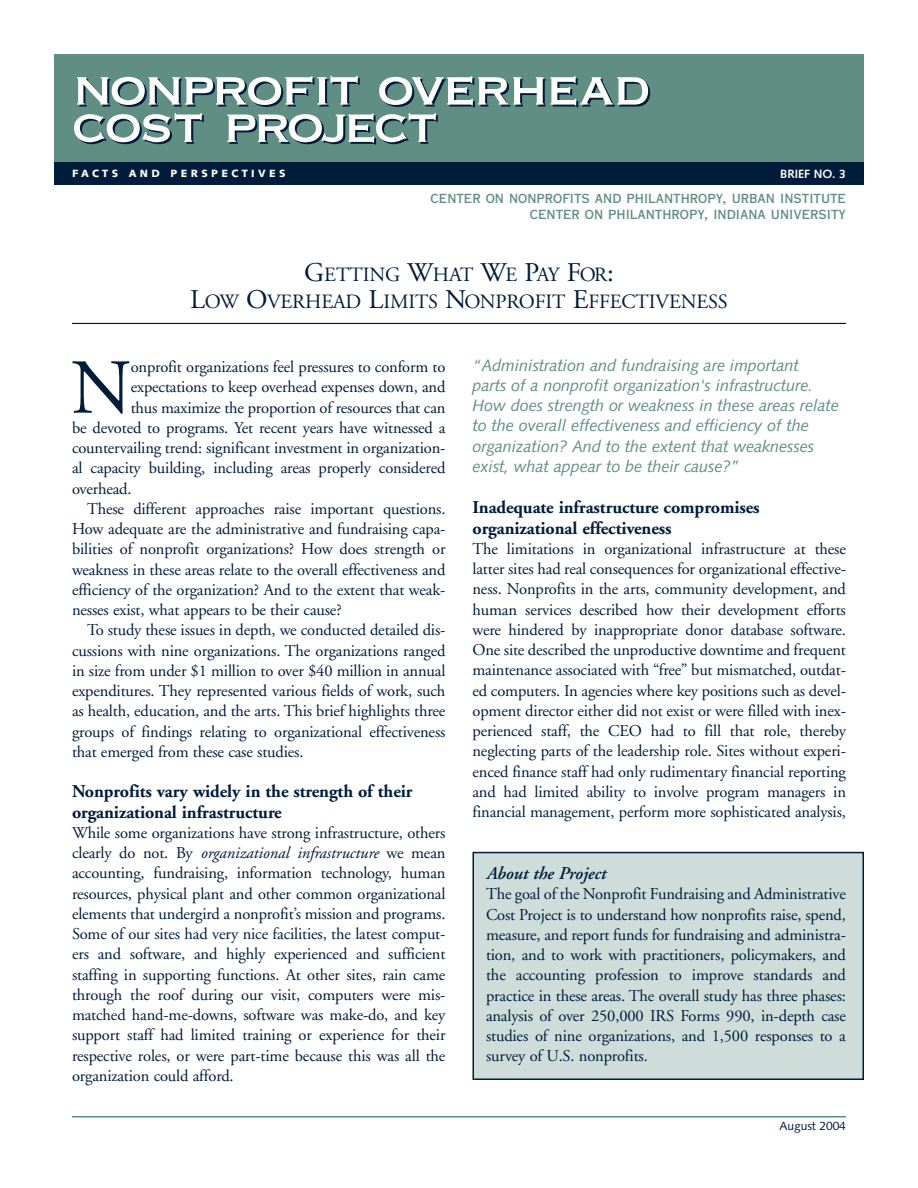
<style>
.page{position:relative;width:918px;height:1188px;background:#fff}
.page>*{position:absolute;margin:0;border:0;box-sizing:border-box;transform-origin:0 0}
.t1{font:77.55px "Adobe Garamond";color:#001c3b}
.t2{font:62.1px "Copperplate Thirty One BC";letter-spacing:-.055em;color:#fff}
.t3{font:20.25px/27px "Adobe Garamond";letter-spacing:-.005em;color:#001c3b;text-align:center}
.t4{font:700 18px/20.2px "Adobe Garamond";letter-spacing:-.005em;color:#001c3b}
.t5{font:italic 600 18px "Adobe Garamond";letter-spacing:-.005em;color:#001c3b}
.t6{font:16.5px/20.2px "Adobe Garamond";letter-spacing:-.01em;color:#001c3b;text-align:justify}
.t7{font:italic 16.5px/20.2px "Syntax";letter-spacing:-.01em;color:#608e83}
.t8{font:15px/16.5px "Copperplate Thirty AB";color:#608e83;text-align:right}
.t9{font:12px "Syntax";letter-spacing:-.005em;color:#001c3b}
.t10{font:700 12px "Syntax";color:#fff}
.t11{font:900 10.5px "Syntax";letter-spacing:.325em;color:#fff}
.s1{font-size:27px}
.s2{font-style:italic}
</style>
<div class="page">
<div style="left:473px;top:853px;width:390px;height:226px;background:#cfddda"></div>
<div style="left:472px;top:852px;width:392px;height:228px;border:2px solid #001c3b"></div>
<div style="left:54px;top:54px;width:810px;height:108px;background:#608e83"></div>
<div style="left:54px;top:162px;width:810px;height:22px;background:#001c3b"></div>
<hr style="left:72px;top:1116px;width:774px;height:2px;background:#608e83">
<hr style="left:72px;top:323px;width:774px;height:1px;background:#001c3b">
<h2 class="t2" style="left:72px;top:47px;width:580px">nonprofit overhead</h2>
<h2 class="t2" style="left:72px;top:84px;width:367px">cost project</h2>
<p class="t11" style="left:72px;top:169px;width:215px">FACTS AND PERSPECTIVES</p>
<p class="t10" style="left:780px;top:169px;width:67px">BRIEF NO. 3</p>
<p class="t8" style="left:431px;top:189px;width:417px">CENTER ON NONPROFITS AND PHILANTHROPY, URBAN INSTITUTE<br>CENTER ON PHILANTHROPY, INDIANA UNIVERSITY</p>
<p class="t3" style="left:190px;top:263px;width:539px"><span class="s1">G</span>ETTING <span class="s1">W</span>HAT <span class="s1">W</span>E <span class="s1">P</span>AY <span class="s1">F</span>OR<span class="s1">:<br>L</span>OW <span class="s1">O</span>VERHEAD <span class="s1">L</span>IMITS <span class="s1">N</span>ONPROFIT <span class="s1">E</span>FFECTIVENESS</p>
<h1 class="t1" style="left:71px;top:357px;width:62px">N</h1>
<p class="t6" style="left:131px;top:358px;width:316px">onprofit organizations feel pressures to conform to</p>
<p class="t6" style="left:131px;top:379px;width:316px">expectations to keep overhead expenses down, and</p>
<p class="t6" style="left:131px;top:399px;width:316px">thus maximize the proportion of resources that can</p>
<p class="t6" style="left:72px;top:419px;width:375px">be devoted to programs. Yet recent years have witnessed a</p>
<p class="t6" style="left:72px;top:439px;width:375px">countervailing trend: significant investment in organization-</p>
<p class="t6" style="left:72px;top:460px;width:375px">al capacity building, including areas properly considered</p>
<p class="t6" style="left:72px;top:480px;width:61px">overhead.</p>
<p class="t6" style="left:87px;top:500px;width:360px">These different approaches raise important questions.</p>
<p class="t6" style="left:72px;top:520px;width:375px">How adequate are the administrative and fundraising capa-</p>
<p class="t6" style="left:72px;top:541px;width:375px">bilities of nonprofit organizations? How does strength or</p>
<p class="t6" style="left:72px;top:561px;width:375px">weakness in these areas relate to the overall effectiveness and</p>
<p class="t6" style="left:72px;top:581px;width:375px">efficiency of the organization? And to the extent that weak-</p>
<p class="t6" style="left:72px;top:601px;width:271px">nesses exist, what appears to be their cause?</p>
<p class="t6" style="left:87px;top:622px;width:360px">To study these issues in depth, we conducted detailed dis-</p>
<p class="t6" style="left:72px;top:642px;width:375px">cussions with nine organizations. The organizations ranged</p>
<p class="t6" style="left:72px;top:662px;width:375px">in size from under $1 million to over $40 million in annual</p>
<p class="t6" style="left:72px;top:682px;width:375px">expenditures. They represented various fields of work, such</p>
<p class="t6" style="left:72px;top:703px;width:375px">as health, education, and the arts. This brief highlights three</p>
<p class="t6" style="left:72px;top:723px;width:375px">groups of findings relating to organizational effectiveness</p>
<p class="t6" style="left:72px;top:743px;width:233px">that emerged from these case studies.</p>
<p class="t4" style="left:72px;top:783px;width:342px">Nonprofits vary widely in the strength of their organizational infrastructure</p>
<p class="t6" style="left:72px;top:824px;width:375px">While some organizations have strong infrastructure, others clearly do not. By <span class="s2">organizational infrastructure</span> we mean accounting, fundraising, information technology, human resources, physical plant and other common organizational elements that undergird a nonprofit’s mission and programs.<br>Some of our sites had very nice facilities, the latest comput&shy;ers and software, and highly experienced and sufficient staffing in supporting functions. At other sites, rain came through the roof during our visit, computers were mis&shy;matched hand-me-downs, software was make-do, and key support staff had limited training or experience for their respective roles, or were part-time because this was all the organization could afford.</p>
<p class="t7" style="left:472px;top:356px;width:368px">“Administration and fundraising are important<br>parts of a nonprofit organization's infrastructure.<br>How does strength or weakness in these areas relate to the overall effectiveness and efficiency of the organization? And to the extent that weaknesses exist, what appear to be their cause?”</p>
<p class="t4" style="left:472px;top:499px;width:289px">Inadequate infrastructure compromises organizational effectiveness</p>
<p class="t6" style="left:472px;top:540px;width:375px">The limitations in organizational infrastructure at these latter sites had real consequences for organizational effective&shy;ness. Nonprofits in the arts, community development, and human services described how their development efforts were hindered by inappropriate donor database software.<br>One site described the unproductive downtime and frequent maintenance associated with “free” but mismatched, outdat&shy;ed computers. In agencies where key positions such as devel&shy;opment director either did not exist or were filled with inex&shy;perienced staff, the CEO had to fill that role, thereby neglecting parts of the leadership role. Sites without experi&shy;enced finance staff had only rudimentary financial reporting and had limited ability to involve program managers in financial management, perform more sophisticated analysis,</p>
<p class="t5" style="left:486px;top:866px;width:121px">About the Project</p>
<p class="t6" style="left:486px;top:886px;width:362px">The goal of the Nonprofit Fundraising and Administrative Cost Project is to understand how nonprofits raise, spend, measure, and report funds for fundraising and administra&shy;tion, and to work with practitioners, policymakers, and the accounting profession to improve standards and practice in these areas. The overall study has three phases: analysis of over 250,000 IRS Forms 990, in-depth case studies of nine organizations, and 1,500 responses to a survey of U.S. nonprofits.</p>
<p class="t9" style="left:780px;top:1121px;width:68px">August 2004</p>
</div>
